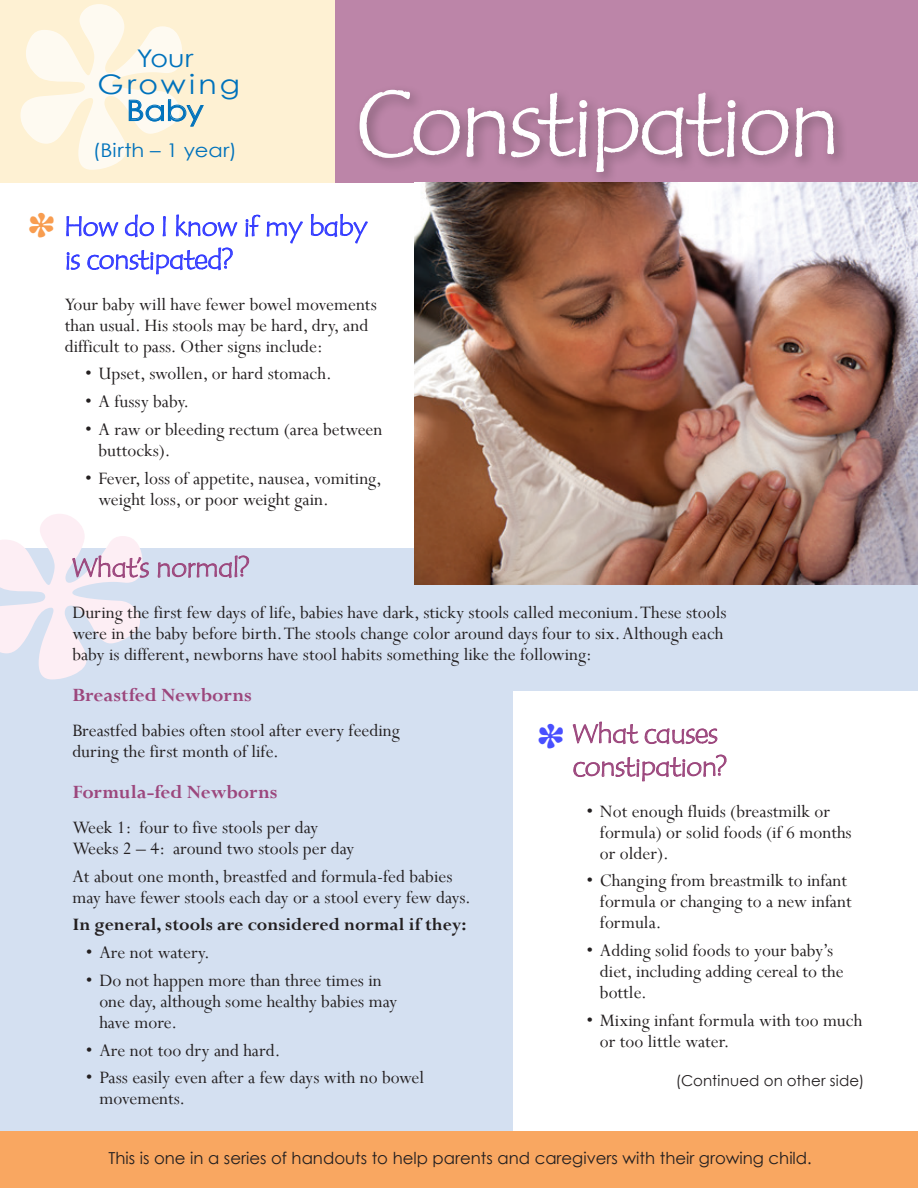
<style>
.page{position:relative;width:918px;height:1188px;background:#fff}
.page>*{position:absolute;margin:0;border:0;box-sizing:border-box;transform-origin:0 0}
.t1{font:300px "Ravie";color:#fff}
.t2{font:300px "Ravie";color:#fdeef4}
.Heads{font:90px "P22 Peanut Pro Sans";letter-spacing:-.03em;color:#fff}
.t3{font:45px "Ravie";color:#f89d50}
.t4{font:45px "Ravie";color:#4950ff}
.Heads-2{font:28.35px "Century Gothic";color:#0072bc;scale:1.11 1}
.Heads-3{font:27px/33px "P22 Peanut Pro Sans";letter-spacing:-.015em;color:#9c477d}
.Heads-4{font:27px/33px "P22 Peanut Pro Sans";letter-spacing:-.02em;color:#353dff}
.Heads-5{font:27px "Century Gothic";letter-spacing:.105em;color:#0072bc;scale:1.11 1}
.Heads-6{font:24.3px "Century Gothic";color:#0072bc;scale:1.11 1}
.Heads-7{font:700 21px "Perpetua";color:#9c477d}
.Text_with_bullets{font:19.5px/21px "Perpetua";color:#231f20}
.Text{font:19.5px/21px "Perpetua";color:#231f20}
.Text-2{font:700 19.5px "Perpetua";color:#231f20}
.Heads-8{font:18.9px "Century Gothic";letter-spacing:.01em;color:#0072bc;scale:1.11 1}
.Text-3{font:16.5px "Century Gothic";color:#231f20}
.Heads-9{font:15px "Century Gothic";letter-spacing:.01em;color:#231f20}
</style>
<div class="page">
<div style="left:0;top:549px;width:918px;height:142px;background:#d4e0f1"></div>
<div style="left:0;top:689px;width:513px;height:442px;background:#d4e0f1"></div>
<div style="left:0;top:1132px;width:918px;height:56px;background:#f9a761"></div>
<div style="left:0;top:0;width:335px;height:183px;background:#fef1d3"></div>
<div style="left:335px;top:0;width:583px;height:183px;background:#bc85a8"></div>
<img style="left:415px;top:183px;width:503px;height:402px">
<div style="left:354px;top:84px;width:495px;height:103px;background:#231f20;opacity:.4"></div>
<svg style="left:359px;top:89px;width:229px;height:70px"></svg>
<svg style="left:596px;top:92px;width:239px;height:81px"></svg>
<svg style="left:72px;top:555px;width:77px;height:23px"></svg>
<svg style="left:158px;top:555px;width:91px;height:23px"></svg>
<svg style="left:245px;top:214px;width:58px;height:30px"></svg>
<svg style="left:311px;top:214px;width:57px;height:30px"></svg>
<svg style="left:66px;top:214px;width:172px;height:61px"></svg>
<svg style="left:573px;top:721px;width:145px;height:24px"></svg>
<svg style="left:573px;top:754px;width:154px;height:28px"></svg>
<svg style="left:129px;top:99px;width:75px;height:28px"></svg>
<h1 class="t1" style="left:14px;top:-75px;width:175px">*</h1>
<p class="Heads-6" style="left:137px;top:41px;width:52px">Your</p>
<p class="Heads-5" style="left:98px;top:65px;width:130px">Growing</p>
<p class="Heads-2" style="left:126px;top:91px;width:71px">Baby</p>
<p class="Heads-8" style="left:93px;top:137px;width:131px">(Birth – 1 year)</p>
<p class="Heads" style="left:357px;top:72px;width:486px">Constipation</p>
<h3 class="t3" style="left:29px;top:201px;width:27px">*</h3>
<p class="Heads-4" style="left:65px;top:212px;width:304px">How do I know if my baby is constipated?</p>
<p class="Text" style="left:65px;top:293px;width:313px">Your baby will have fewer bowel movements than usual. His stools may be hard, dry, and difficult to pass. Other signs include:</p>
<p class="Text_with_bullets" style="left:85px;top:363px;width:248px">• Upset, swollen, or hard stomach.</p>
<p class="Text_with_bullets" style="left:85px;top:391px;width:106px">• A fussy baby.</p>
<p class="Text_with_bullets" style="left:99px;top:418px;width:285px;text-indent:-13px">• A raw or bleeding rectum (area between buttocks).</p>
<p class="Text_with_bullets" style="left:99px;top:467px;width:285px;text-indent:-13px">• Fever, loss of appetite, nausea, vomiting, weight loss, or poor weight gain.</p>
<h1 class="t2" style="left:-26px;top:435px;width:175px">*</h1>
<p class="Heads-3" style="left:72px;top:553px;width:178px">What’s normal?</p>
<p class="Text" style="left:72px;top:601px;width:656px">During the first few days of life, babies have dark, sticky stools called meconium. These stools were in the baby before birth. The stools change color around days four to six. Although each baby is different, newborns have stool habits something like the following:</p>
<p class="Heads-7" style="left:72px;top:682px;width:181px">Breastfed Newborns</p>
<p class="Text" style="left:72px;top:719px;width:329px">Breastfed babies often stool after every feeding during the first month of life.</p>
<p class="Heads-3" style="left:573px;top:719px;width:155px">What causes constipation?</p>
<p class="Text_with_bullets" style="left:600px;top:800px;width:253px;text-indent:-14px">• Not enough fluids (breastmilk or formula) or solid foods (if 6 months or older).</p>
<p class="Text_with_bullets" style="left:600px;top:870px;width:253px;text-indent:-14px">• Changing from breastmilk to infant formula or changing to a new infant formula.</p>
<p class="Text_with_bullets" style="left:600px;top:940px;width:245px;text-indent:-14px">• Adding solid foods to your baby’s diet, including adding cereal to the bottle.</p>
<p class="Text_with_bullets" style="left:600px;top:1010px;width:264px;text-indent:-14px">• Mixing infant formula with too much or too little water.</p>
<h3 class="t4" style="left:538px;top:711px;width:27px">*</h3>
<p class="Heads-7" style="left:72px;top:779px;width:207px">Formula-fed Newborns</p>
<p class="Text" style="left:72px;top:816px;width:284px">Week 1: four to five stools per day<br>Weeks 2 – 4: around two stools per day</p>
<p class="Text" style="left:72px;top:865px;width:400px">At about one month, breastfed and formula-fed babies may have fewer stools each day or a stool every few days.</p>
<p class="Text-2" style="left:72px;top:912px;width:396px">In general, stools are considered normal if they:</p>
<p class="Text_with_bullets" style="left:86px;top:942px;width:125px">• Are not watery.</p>
<p class="Text_with_bullets" style="left:99px;top:969px;width:300px;text-indent:-13px">• Do not happen more than three times in one day, although some healthy babies may have more.</p>
<p class="Text_with_bullets" style="left:86px;top:1039px;width:196px">• Are not too dry and hard.</p>
<p class="Text_with_bullets" style="left:99px;top:1067px;width:326px;text-indent:-13px">• Pass easily even after a few days with no bowel movements.</p>
<p class="Heads-9" style="left:676px;top:1070px;width:190px">(Continued on other side)</p>
<p class="Text-3" style="left:108px;top:1146px;width:705px">This is one in a series of handouts to help parents and caregivers with their growing child.</p>
</div>
